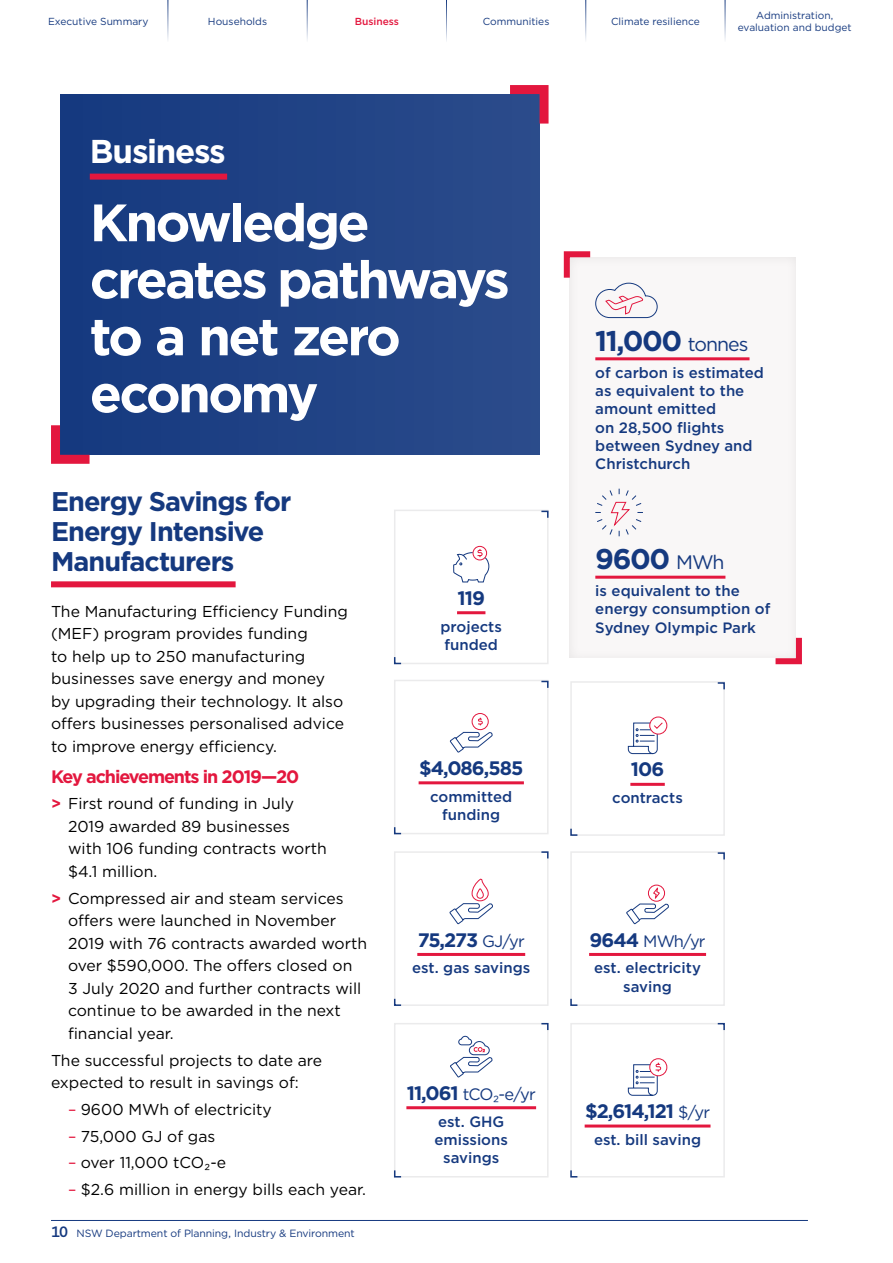
<style>
.page{position:relative;width:893px;height:1263px;background:#fff}
.page>*{position:absolute;margin:0;border:0;box-sizing:border-box;transform-origin:0 0}
.t1{font:700 52.5px/57px "Gotham";letter-spacing:-.05em;color:#fff}
.t2{font:700 33px "Gotham";letter-spacing:-.04em;color:#fff}
.t3{font:700 28.5px "Gotham";letter-spacing:-.05em;color:#15397f}
.t4{font:700 27px/30px "Gotham";letter-spacing:-.04em;color:#15397f}
.t5{font:700 19.5px "Gotham";letter-spacing:-.05em;color:#15397f}
.t6{font:700 18px "Gotham";letter-spacing:-.06em;color:#e3173e}
.t7{font:16.5px "Gotham";letter-spacing:-.05em;color:#15397f}
.t8{font:15.75px/22.5px "Gotham";color:#000}
.t9{font:500 15px/18.3px "Gotham";color:#15397f}
.t10{font:10.5px "Gotham";letter-spacing:-.01em;color:#15397f}
.t11{font:10.2px/12px "Gotham";color:#15397f;text-align:center}
.t12{font:500 10.2px "Gotham";color:#e3173e}
.s1{font-weight:700;color:#e3173e}
.s2{color:#e3173e}
.s3{font-weight:500;font-size:15px}
.s4{font-weight:400;font-size:16.5px}
.s5{font-weight:700;font-size:19.5px}
.s6{font-weight:400;font-size:19.5px}
</style>
<div class="page">
<div style="left:51px;top:581px;width:185px;height:6px;background:#e3173e"></div>
<svg style="left:60px;top:94px;width:480px;height:361px;background:#214284"></svg>
<svg style="left:51px;top:416px;width:48px;height:48px;background:#5e3f77"></svg>
<svg style="left:501px;top:85px;width:48px;height:48px;background:#6c4b7f"></svg>
<hr style="left:457px;top:611px;width:28px;height:3px;background:#e3173e">
<svg style="left:453px;top:546px;width:37px;height:37px"></svg>
<div style="left:394px;top:510px;width:155px;height:154px;border:2px solid #ebebec"></div>
<svg style="left:394px;top:656px;width:9px;height:9px"></svg>
<svg style="left:540px;top:510px;width:9px;height:9px"></svg>
<hr style="left:417px;top:953px;width:108px;height:3px;background:#e3173e">
<svg style="left:449px;top:878px;width:44px;height:47px"></svg>
<div style="left:394px;top:851px;width:155px;height:155px;border:2px solid #ebebec"></div>
<svg style="left:394px;top:997px;width:9px;height:9px"></svg>
<svg style="left:540px;top:851px;width:9px;height:9px"></svg>
<hr style="left:630px;top:783px;width:35px;height:3px;background:#e3173e">
<svg style="left:628px;top:716px;width:40px;height:38px"></svg>
<div style="left:570px;top:681px;width:155px;height:155px;border:2px solid #ebebec"></div>
<svg style="left:570px;top:827px;width:9px;height:9px"></svg>
<svg style="left:716px;top:681px;width:9px;height:10px"></svg>
<hr style="left:585px;top:1124px;width:125px;height:3px;background:#e3173e">
<svg style="left:628px;top:1058px;width:40px;height:38px"></svg>
<div style="left:570px;top:1023px;width:155px;height:154px;border:2px solid #ebebec"></div>
<svg style="left:570px;top:1169px;width:9px;height:9px"></svg>
<svg style="left:716px;top:1022px;width:9px;height:9px"></svg>
<hr style="left:406px;top:1106px;width:130px;height:3px;background:#e3173e">
<svg style="left:450px;top:1035px;width:43px;height:43px"></svg>
<div style="left:394px;top:1023px;width:155px;height:154px;border:2px solid #ebebec"></div>
<svg style="left:394px;top:1169px;width:9px;height:9px"></svg>
<svg style="left:540px;top:1022px;width:9px;height:9px"></svg>
<hr style="left:419px;top:781px;width:105px;height:3px;background:#e3173e">
<svg style="left:449px;top:713px;width:44px;height:40px"></svg>
<div style="left:394px;top:680px;width:155px;height:154px;border:2px solid #ebebec"></div>
<svg style="left:394px;top:826px;width:9px;height:9px"></svg>
<svg style="left:540px;top:680px;width:9px;height:9px"></svg>
<hr style="left:589px;top:953px;width:117px;height:3px;background:#e3173e">
<svg style="left:626px;top:884px;width:43px;height:41px"></svg>
<div style="left:570px;top:851px;width:155px;height:155px;border:2px solid #ebebec"></div>
<svg style="left:570px;top:997px;width:9px;height:9px"></svg>
<svg style="left:716px;top:851px;width:9px;height:10px"></svg>
<svg style="left:569px;top:257px;width:227px;height:401px"></svg>
<svg style="left:769px;top:632px;width:33px;height:33px"></svg>
<svg style="left:563px;top:251px;width:95px;height:67px"></svg>
<hr style="left:51px;top:1220px;width:757px;height:1px;background:#15397f">
<hr style="left:168px;top:0;width:1px;height:43px;background:#15397f">
<hr style="left:307px;top:0;width:1px;height:43px;background:#15397f">
<hr style="left:446px;top:0;width:1px;height:43px;background:#15397f">
<hr style="left:725px;top:0;width:1px;height:43px;background:#15397f">
<hr style="left:585px;top:0;width:1px;height:43px;background:#15397f">
<p class="t11" style="left:48px;top:15px;width:102px">Executive Summary</p>
<p class="t11" style="left:208px;top:15px;width:61px">Households</p>
<p class="t11" style="left:483px;top:15px;width:68px">Communities</p>
<p class="t11" style="left:611px;top:15px;width:90px">Climate resilience</p>
<p class="t11" style="left:738px;top:9px;width:115px">Administration, evaluation and budget</p>
<p class="t12" style="left:355px;top:15px;width:46px">Business</p>
<h2 class="t2" style="left:90px;top:129px;width:138px">Business</h2>
<h1 class="t1" style="left:90px;top:194px;width:421px">Knowledge creates pathways to a net zero economy</h1>
<h3 class="t4" style="left:51px;top:486px;width:242px">Energy Savings for<br>Energy Intensive<br>Manufacturers</h3>
<p class="t8" style="left:51px;top:599px;width:298px">The Manufacturing Efficiency Funding (MEF) program provides funding<br>to help up to 250 manufacturing businesses save energy and money by upgrading their technology. It also offers businesses personalised advice to improve energy efficiency.</p>
<p class="t6" style="left:51px;top:764px;width:250px">Key achievements in 2019—20</p>
<p class="t8" style="left:68px;top:792px;width:260px;text-indent:-17px"><span class="s1">&gt;</span> First round of funding in July<br>2019 awarded 89 businesses with 106 funding contracts worth $4.1 million.</p>
<p class="t8" style="left:68px;top:886px;width:301px;text-indent:-17px"><span class="s1">&gt;</span> Compressed air and steam services offers were launched in November<br>2019 with 76 contracts awarded worth over $590,000. The offers closed on<br>3 July 2020 and further contracts will continue to be awarded in the next financial year.</p>
<p class="t8" style="left:51px;top:1048px;width:273px">The successful projects to date are expected to result in savings of:</p>
<p class="t8" style="left:68px;top:1097px;width:205px"><span class="s2">–</span> 9600 MWh of electricity</p>
<p class="t8" style="left:68px;top:1124px;width:149px"><span class="s2">–</span> 75,000 GJ of gas</p>
<p class="t8" style="left:68px;top:1151px;width:160px"><span class="s2">–</span> over 11,000 tCO₂-e</p>
<p class="t8" style="left:68px;top:1178px;width:300px"><span class="s2">–</span> $2.6 million in energy bills each year.</p>
<p class="t10" style="left:51px;top:1226px;width:305px"><span class="s3">10</span> NSW Department of Planning, Industry &amp; Environment</p>
<p class="t5" style="left:458px;top:585px;width:29px">119</p>
<p class="t9" style="left:440px;top:617px;width:63px">projects funded</p>
<p class="t5" style="left:419px;top:755px;width:106px">$4,086,585</p>
<p class="t9" style="left:430px;top:787px;width:84px;text-align:center">committed funding</p>
<p class="t5" style="left:418px;top:927px;width:109px">75,273 <span class="s4">GJ/yr</span></p>
<p class="t9" style="left:412px;top:959px;width:120px">est. gas savings</p>
<p class="t7" style="left:407px;top:1083px;width:130px"><span class="s5">11,061</span> tCO₂-e/yr</p>
<p class="t9" style="left:435px;top:1112px;width:75px;text-align:center">est. GHG emissions savings</p>
<h3 class="t3" style="left:595px;top:322px;width:155px">11,000 <span class="s6">tonnes</span></h3>
<p class="t9" style="left:595px;top:363px;width:170px">of carbon is estimated as equivalent to the amount emitted<br>on 28,500 flights between Sydney and<br>Christchurch</p>
<h3 class="t3" style="left:595px;top:540px;width:131px">9600 <span class="s6">MWh</span></h3>
<p class="t9" style="left:595px;top:581px;width:177px">is equivalent to the energy consumption of<br>Sydney Olympic Park</p>
<p class="t5" style="left:631px;top:757px;width:35px">106</p>
<p class="t9" style="left:612px;top:789px;width:72px">contracts</p>
<p class="t7" style="left:589px;top:930px;width:118px"><span class="s5">9644</span> MWh/yr</p>
<p class="t9" style="left:594px;top:959px;width:108px;text-align:center">est. electricity saving</p>
<p class="t5" style="left:585px;top:1098px;width:127px">$2,614,121 <span class="s4">$/yr</span></p>
<p class="t9" style="left:594px;top:1130px;width:109px">est. bill saving</p>
</div>
